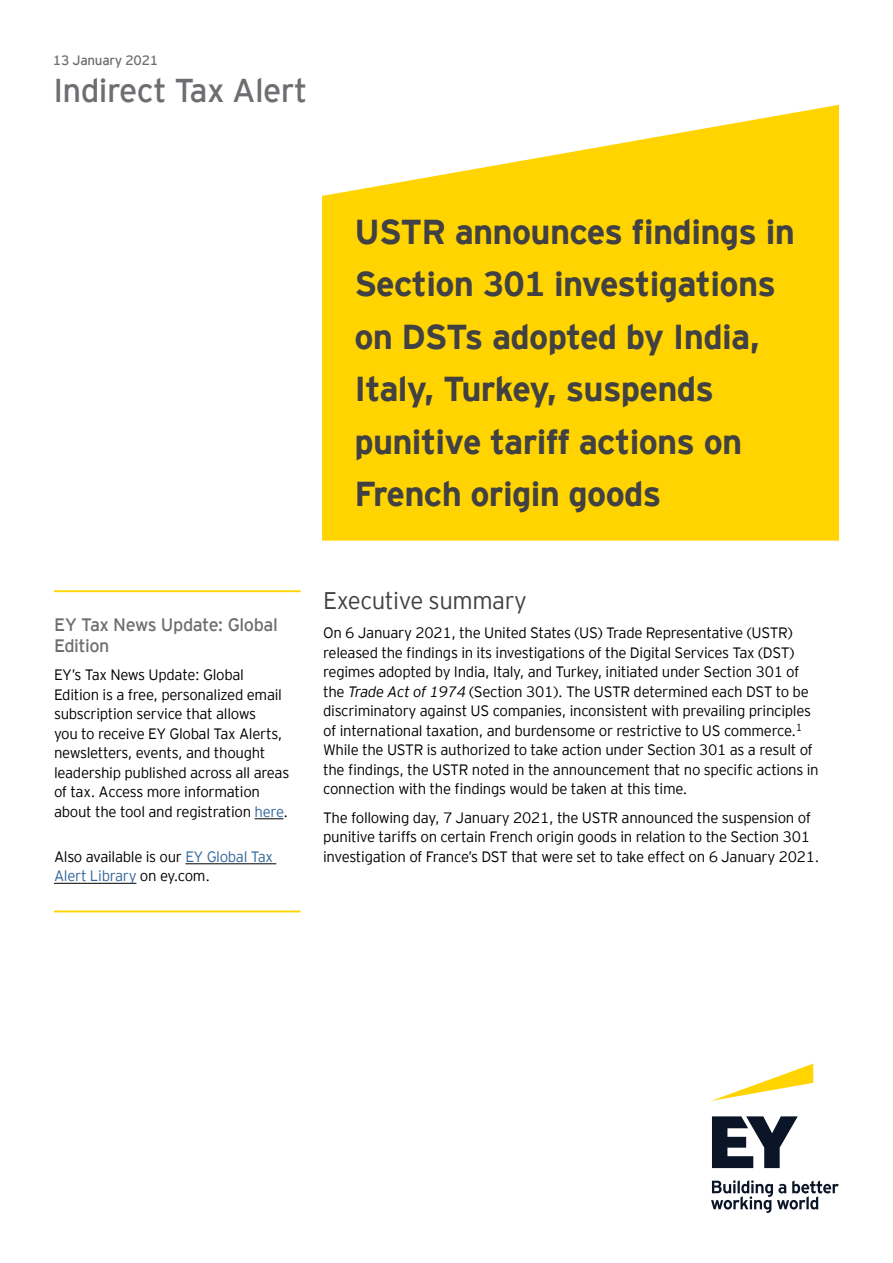
<style>
.page{position:relative;width:893px;height:1263px;background:#fff}
.page>*{position:absolute;margin:0;border:0;box-sizing:border-box;transform-origin:0 0}
.t1{font:700 34.5px/52.5px "EY Interstate";letter-spacing:-.02em;color:#414042}
.t2{font:33px "EY Interstate";letter-spacing:-.02em;color:#6d6e71}
.t3{font:300 24px "EY Interstate";letter-spacing:-.02em;color:#414042}
.t4{font:18px/21px "EY Interstate";letter-spacing:-.025em;color:#6d6e71}
.t5{font:300 15px/19.5px "EY Interstate";letter-spacing:-.02em;color:#000}
.t6{font:13.5px "EY Interstate";letter-spacing:-.02em;color:#6d6e71}
.s1{color:#369}
.s2{font-style:italic}
</style>
<div class="page">
<svg style="left:322px;top:105px;width:517px;height:436px;background:#ffd81a"></svg>
<hr style="left:54px;top:590px;width:247px;height:2px;background:#ffd400">
<svg style="left:255px;top:818px;width:28px;height:1px"></svg>
<hr style="left:185px;top:863px;width:91px;height:1px;background:#000">
<hr style="left:54px;top:883px;width:82px;height:1px;background:#000">
<hr style="left:54px;top:910px;width:247px;height:2px;background:#ffd400">
<svg style="left:711px;top:1063px;width:102px;height:38px"></svg>
<svg style="left:711px;top:1116px;width:128px;height:97px"></svg>
<p class="t6" style="left:53px;top:50px;width:107px">13 January 2021</p>
<h2 class="t2" style="left:53px;top:67px;width:256px">Indirect Tax Alert</h2>
<p class="t4" style="left:54px;top:613px;width:225px">EY Tax News Update: Global<br>Edition</p>
<p class="t5" style="left:54px;top:664px;width:237px">EY’s Tax News Update: Global Edition is a free, personalized email subscription service that allows<br>you to receive EY Global Tax Alerts, newsletters, events, and thought leadership published across all areas of tax. Access more information about the tool and registration <span class="s1">here</span>.</p>
<p class="t5" style="left:54px;top:846px;width:221px">Also available is our <span class="s1">EY Global Tax<br>Alert Library</span> on ey.com.</p>
<h1 class="t1" style="left:354px;top:203px;width:442px">USTR announces findings in<br>Section 301 investigations on DSTs adopted by India,<br>Italy, Turkey, suspends punitive tariff actions on<br>French origin goods</h1>
<h3 class="t3" style="left:323px;top:584px;width:205px">Executive summary</h3>
<p class="t5" style="left:323px;top:622px;width:497px">On 6 January 2021, the United States (US) Trade Representative (USTR) released the findings in its investigations of the Digital Services Tax (DST) regimes adopted by India, Italy, and Turkey, initiated under Section 301 of the <span class="s2">Trade Act of 1974</span> (Section 301). The USTR determined each DST to be discriminatory against US companies, inconsistent with prevailing principles of international taxation, and burdensome or restrictive to US commerce.<sup>1<br></sup>While the USTR is authorized to take action under Section 301 as a result of the findings, the USTR noted in the announcement that no specific actions in connection with the findings would be taken at this time.</p>
<p class="t5" style="left:323px;top:806px;width:498px">The following day, 7 January 2021, the USTR announced the suspension of punitive tariffs on certain French origin goods in relation to the Section 301 investigation of France’s DST that were set to take effect on 6 January 2021.</p>
</div>
